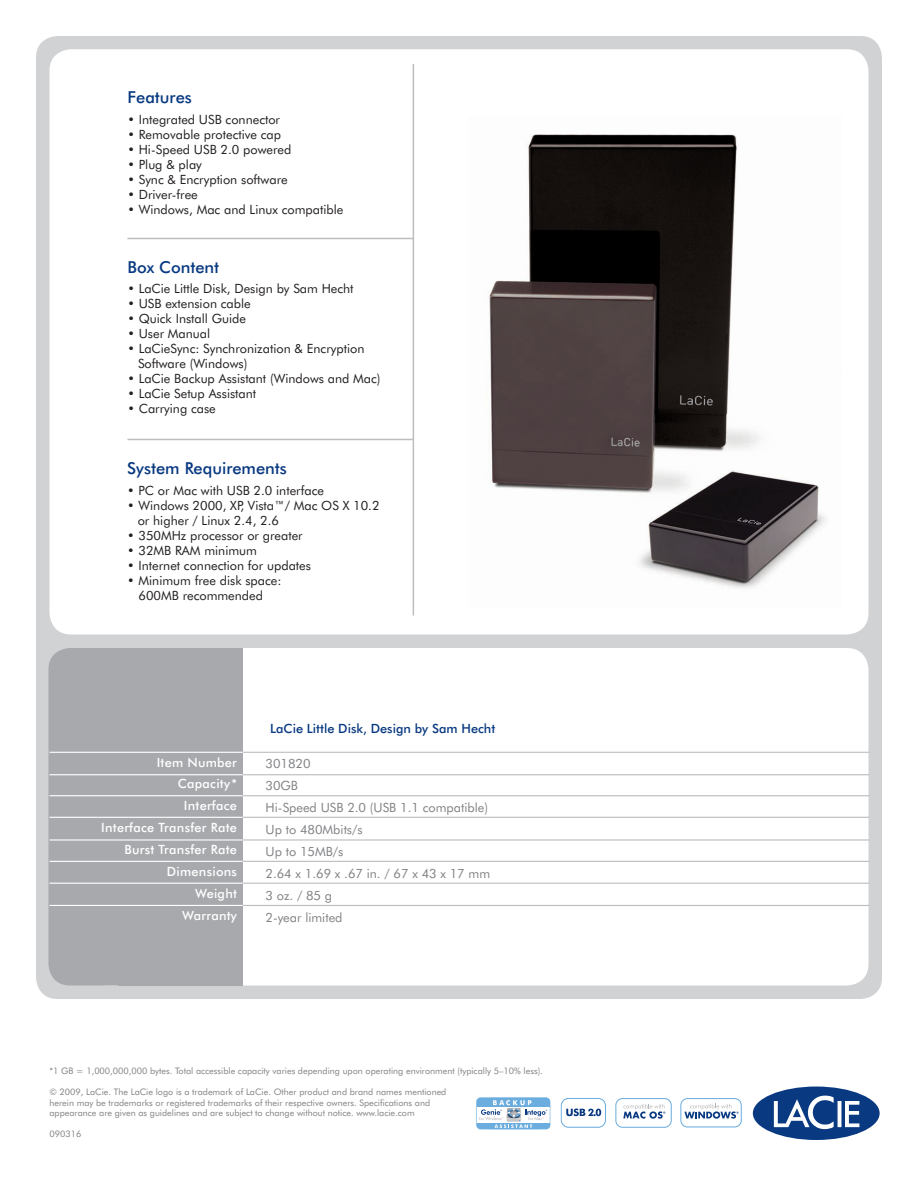
<style>
.page{position:relative;width:918px;height:1188px;background:#fff}
.page>*{position:absolute;margin:0;border:0;box-sizing:border-box;transform-origin:0 0}
.t1{font:500 16.5px "Futura BT";color:#083981}
.t2{font:12.75px/15px "Futura BT";color:#231f20}
.t3{font:12.75px "Futura BT";color:#808285}
.t4{font:500 12.75px "Futura BT";letter-spacing:.02em;color:#fff}
.t5{font:500 12.75px "Futura BT";color:#083981}
.t6{font:9px/10.5px "Futura BT";color:#808285}
</style>
<div class="page">
<svg style="left:753px;top:1087px;width:127px;height:53px"></svg>
<div style="left:36px;top:36px;width:846px;height:963px;background:#d1d2d4;border-radius:22px"></div>
<div style="left:49px;top:49px;width:819px;height:585px;background:#fff;border-radius:22px"></div>
<div style="left:87px;top:648px;width:781px;height:338px;background:#fff;border-radius:22px"></div>
<div style="left:48px;top:648px;width:164px;height:338px;background:#a8a9ad;border-radius:22px"></div>
<div style="left:119px;top:648px;width:124px;height:338px;background:#a8a9ad"></div>
<hr style="left:50px;top:905px;width:193px;height:1px;background:#fff">
<hr style="left:243px;top:905px;width:626px;height:1px;background:#bcbdc0">
<hr style="left:50px;top:883px;width:193px;height:1px;background:#fff">
<hr style="left:243px;top:883px;width:626px;height:1px;background:#bcbdc0">
<hr style="left:50px;top:861px;width:193px;height:1px;background:#fff">
<hr style="left:243px;top:861px;width:626px;height:1px;background:#bcbdc0">
<hr style="left:50px;top:839px;width:193px;height:2px;background:#fff">
<hr style="left:243px;top:839px;width:626px;height:2px;background:#bcbdc0">
<hr style="left:50px;top:817px;width:193px;height:1px;background:#fff">
<hr style="left:243px;top:817px;width:626px;height:1px;background:#bcbdc0">
<hr style="left:50px;top:795px;width:193px;height:1px;background:#fff">
<hr style="left:243px;top:795px;width:626px;height:1px;background:#bcbdc0">
<hr style="left:50px;top:774px;width:193px;height:1px;background:#fff">
<hr style="left:243px;top:774px;width:626px;height:1px;background:#bcbdc0">
<hr style="left:50px;top:752px;width:193px;height:1px;background:#fff">
<hr style="left:243px;top:752px;width:626px;height:1px;background:#bcbdc0">
<div style="left:680px;top:1098px;width:62px;height:29px;border:1px solid #6caddf;border-radius:7px"></div>
<svg style="left:684px;top:1098px;width:58px;height:30px"></svg>
<div style="left:615px;top:1098px;width:57px;height:30px;border:1px solid #6caddf;border-radius:7px"></div>
<svg style="left:623px;top:1104px;width:42px;height:15px"></svg>
<div style="left:561px;top:1098px;width:45px;height:30px;border:1px solid #6caddf;border-radius:7px"></div>
<div style="left:558px;top:1095px;width:51px;height:36px;border:3px solid #fff;border-radius:9px"></div>
<svg style="left:566px;top:1109px;width:35px;height:7px"></svg>
<hr style="left:413px;top:64px;width:1px;height:552px;background:#bcbdc0">
<hr style="left:128px;top:238px;width:286px;height:1px;background:#bcbdc0">
<hr style="left:128px;top:439px;width:286px;height:1px;background:#bcbdc0">
<img style="left:489px;top:134px;width:337px;height:454px">
<svg style="left:479px;top:1100px;width:72px;height:30px"></svg>
<img style="left:489px;top:1129px;width:50px;height:1px">
<svg style="left:476px;top:1097px;width:74px;height:32px"></svg>
<p class="t1" style="left:128px;top:87px;width:66px">Features</p>
<p class="t2" style="left:128px;top:111px;width:154px">• Integrated USB connector</p>
<p class="t2" style="left:128px;top:126px;width:155px">• Removable protective cap</p>
<p class="t2" style="left:128px;top:141px;width:165px">• Hi-Speed USB 2.0 powered</p>
<p class="t2" style="left:128px;top:156px;width:76px">• Plug &amp; play</p>
<p class="t2" style="left:128px;top:171px;width:162px">• Sync &amp; Encryption software</p>
<p class="t2" style="left:128px;top:186px;width:72px">• Driver-free</p>
<p class="t2" style="left:128px;top:201px;width:217px">• Windows, Mac and Linux compatible</p>
<p class="t1" style="left:128px;top:257px;width:93px">Box Content</p>
<p class="t2" style="left:128px;top:281px;width:228px">• LaCie Little Disk, Design by Sam Hecht</p>
<p class="t2" style="left:128px;top:296px;width:125px">• USB extension cable</p>
<p class="t2" style="left:128px;top:311px;width:120px">• Quick Install Guide</p>
<p class="t2" style="left:128px;top:326px;width:84px">• User Manual</p>
<p class="t2" style="left:138px;top:341px;width:228px;text-indent:-11px">• LaCieSync: Synchronization &amp; Encryption<br>Software (Windows)</p>
<p class="t2" style="left:128px;top:371px;width:255px">• LaCie Backup Assistant (Windows and Mac)</p>
<p class="t2" style="left:128px;top:386px;width:130px">• LaCie Setup Assistant</p>
<p class="t2" style="left:128px;top:401px;width:90px">• Carrying case</p>
<p class="t1" style="left:127px;top:458px;width:161px">System Requirements</p>
<p class="t2" style="left:127px;top:482px;width:198px">• PC or Mac with USB 2.0 interface</p>
<p class="t2" style="left:138px;top:497px;width:243px;text-indent:-11px">• Windows 2000, XP, Vista™/ Mac OS X 10.2 or higher / Linux 2.4, 2.6</p>
<p class="t2" style="left:127px;top:527px;width:177px">• 350MHz processor or greater</p>
<p class="t2" style="left:127px;top:542px;width:131px">• 32MB RAM minimum</p>
<p class="t2" style="left:127px;top:557px;width:185px">• Internet connection for updates</p>
<p class="t2" style="left:127px;top:572px;width:156px;text-align:center">• Minimum free disk space:<br>600MB recommended</p>
<p class="t4" style="left:157px;top:754px;width:82px">Item Number</p>
<p class="t4" style="left:178px;top:776px;width:61px">Capacity*</p>
<p class="t4" style="left:184px;top:798px;width:55px">Interface</p>
<p class="t4" style="left:101px;top:820px;width:137px">Interface Transfer Rate</p>
<p class="t4" style="left:124px;top:842px;width:114px">Burst Transfer Rate</p>
<p class="t4" style="left:167px;top:864px;width:72px">Dimensions</p>
<p class="t4" style="left:195px;top:886px;width:43px">Weight</p>
<p class="t4" style="left:182px;top:908px;width:56px">Warranty</p>
<p class="t5" style="left:270px;top:720px;width:227px">LaCie Little Disk, Design by Sam Hecht</p>
<p class="t3" style="left:266px;top:756px;width:47px">301820</p>
<p class="t3" style="left:266px;top:778px;width:34px">30GB</p>
<p class="t3" style="left:266px;top:800px;width:224px">Hi-Speed USB 2.0 (USB 1.1 compatible)</p>
<p class="t3" style="left:266px;top:822px;width:99px">Up to 480Mbits/s</p>
<p class="t3" style="left:266px;top:844px;width:79px">Up to 15MB/s</p>
<p class="t3" style="left:266px;top:866px;width:226px">2.64 x 1.69 x .67 in. / 67 x 43 x 17 mm</p>
<p class="t3" style="left:266px;top:887px;width:68px">3 oz. / 85 g</p>
<p class="t3" style="left:266px;top:909px;width:79px">2-year limited</p>
<p class="t6" style="left:50px;top:1066px;width:495px">*1 GB = 1,000,000,000 bytes. Total accessible capacity varies depending upon operating environment (typically 5–10% less).</p>
<p class="t6" style="left:50px;top:1087px;width:398px">© 2009, LaCie. The LaCie logo is a trademark of LaCie. Other product and brand names mentioned herein may be trademarks or registered trademarks of their respective owners. Specifications and appearance are given as guidelines and are subject to change without notice. www.lacie.com</p>
<p class="t6" style="left:50px;top:1129px;width:33px">090316</p>
</div>
